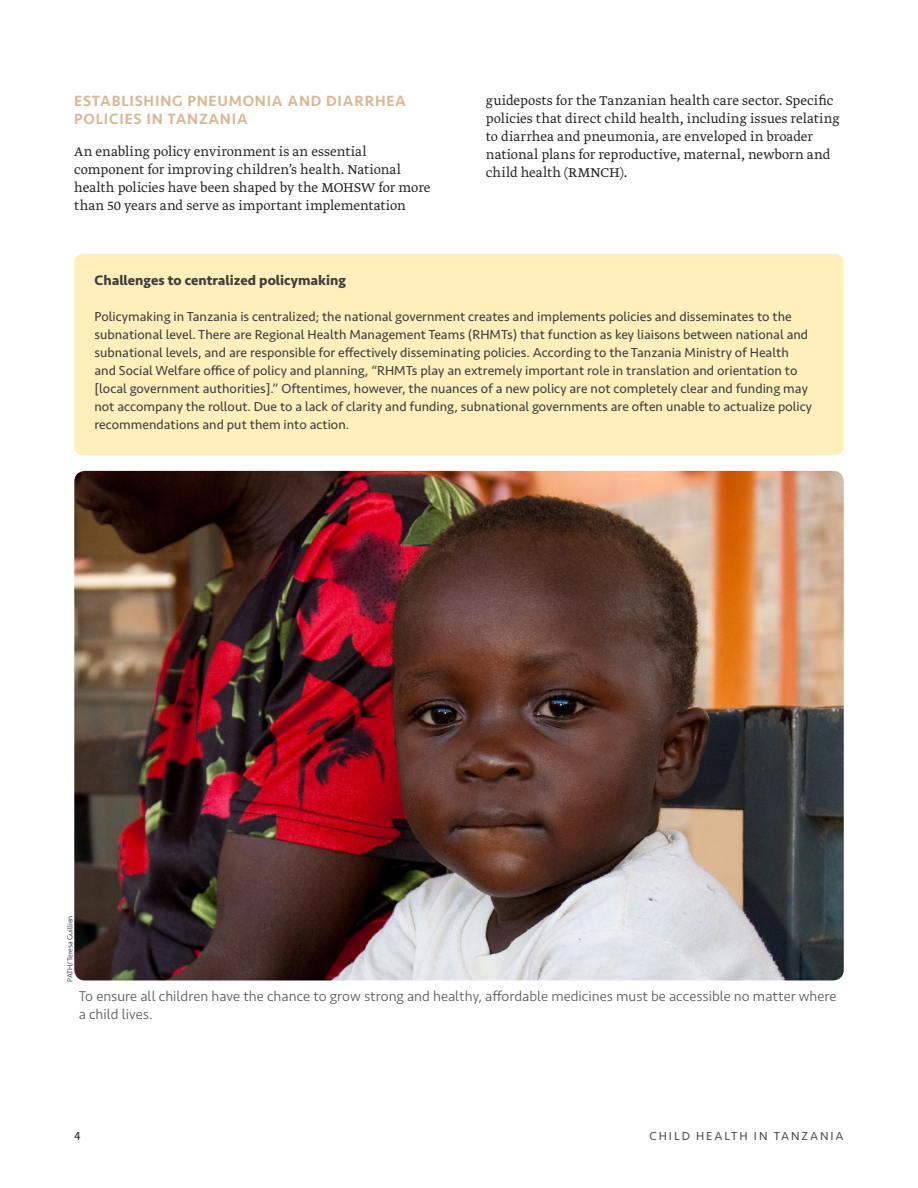
<style>
.page{position:relative;width:918px;height:1188px;background:#fff}
.page>*{position:absolute;margin:0;border:0;box-sizing:border-box;transform-origin:0 0}
.headA{font:500 15.3px/18px "Seravek";letter-spacing:.05em;color:#dbb892}
.body{font:300 15px/18px "Greta Text Pro";letter-spacing:.005em;color:#231f20}
.t1{font:300 14.7px/17.5px "Seravek";color:#57585a}
.sidebar_head{font:700 14.25px "Seravek";color:#3e3e3f}
.sidebar_body{font:13.5px/18px "Seravek";color:#3e3e3f}
.t2{font:12px "Seravek";letter-spacing:.16em;color:#4b4c4d}
.t3{font:12px "Seravek";color:#231f20}
.photo_credit{font:300 7.5px "Seravek";color:#231f20}
</style>
<div class="page">
<div style="left:74px;top:254px;width:770px;height:201px;background:#feefbb;border-radius:9px"></div>
<img style="left:74px;top:471px;width:770px;height:510px">
<p class="headA" style="left:74px;top:92px;width:333px">ESTABLISHING PNEUMONIA AND DIARRHEA<br>POLICIES IN TANZANIA</p>
<p class="body" style="left:74px;top:143px;width:358px">An enabling policy environment is an essential component for improving children’s health. National health policies have been shaped by the MOHSW for more than 50 years and serve as important implementation</p>
<p class="body" style="left:486px;top:92px;width:355px">guideposts for the Tanzanian health care sector. Specific policies that direct child health, including issues relating to diarrhea and pneumonia, are enveloped in broader national plans for reproductive, maternal, newborn and child health (RMNCH).</p>
<p class="sidebar_head" style="left:94px;top:271px;width:253px">Challenges to centralized policymaking</p>
<p class="sidebar_body" style="left:94px;top:308px;width:719px">Policymaking in Tanzania is centralized; the national government creates and implements policies and disseminates to the subnational level. There are Regional Health Management Teams (RHMTs) that function as key liaisons between national and subnational levels, and are responsible for effectively disseminating policies. According to the Tanzania Ministry of Health and Social Welfare office of policy and planning, “RHMTs play an extremely important role in translation and orientation to [local government authorities].” Oftentimes, however, the nuances of a new policy are not completely clear and funding may not accompany the rollout. Due to a lack of clarity and funding, subnational governments are often unable to actualize policy recommendations and put them into action.</p>
<p class="photo_credit" style="left:65px;top:982px;width:67px;rotate:-90deg">PATH/Teresa Guillien</p>
<p class="t1" style="left:79px;top:988px;width:759px">To ensure all children have the chance to grow strong and healthy, affordable medicines must be accessible no matter where a child lives.</p>
<p class="t3" style="left:74px;top:1129px;width:8px">4</p>
<p class="t2" style="left:650px;top:1129px;width:196px">CHILD HEALTH IN TANZANIA</p>
</div>
